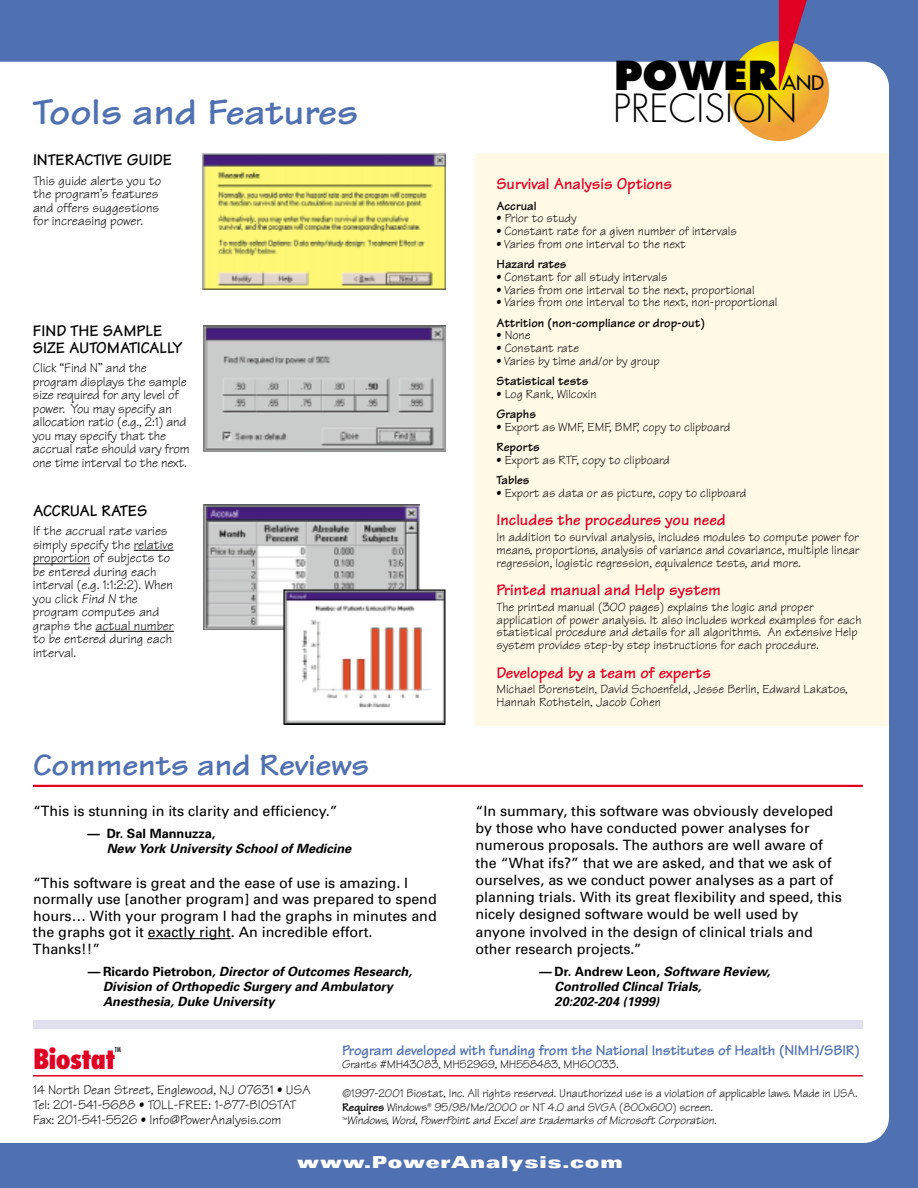
<style>
.page{position:relative;width:918px;height:1188px;background:#5071b1}
.page>*{position:absolute;margin:0;border:0;box-sizing:border-box;transform-origin:0 0}
.t1{font:800 38.85px "Futura";color:#000}
.t2{font:300 37.8px "Futura";color:#000}
.t3{font:700 37.5px "Tekton";color:#5071b1;scale:1.1 1}
.t4{font:700 31.5px "Tekton";letter-spacing:-.005em;color:#5071b1;scale:1.1 1}
.t5{font:800 condensed 27px "Futura";letter-spacing:-.035em;color:#e00024}
.t6{font:700 16.5px "Tekton";color:#e00024}
.t7{font:700 16.5px/16.5px "Tekton";color:#000}
.t8{font:900 expanded 16.5px "Univers";letter-spacing:.05em;color:#fff}
.t9{font:700 15px "Tekton";letter-spacing:-.01em;color:#5071b1}
.t10{font:14.25px/17.2px "Univers";color:#000}
.t11{font:13.5px/13.5px "Tekton";color:#000}
.t12{font:12.75px/12.8px "Tekton";color:#000}
.t13{font:italic 700 12.75px/15px "Univers";color:#000}
.t14{font:700 12.75px "Tekton";color:#000}
.t15{font:700 12.75px "Univers";color:#000}
.t16{font:12px/13.5px "Tekton";letter-spacing:-.01em;color:#000}
.t17{font:condensed 6.75px "Futura";color:#000}
.s1{font-weight:400;font-size:19.5px}
.s2{font-style:italic}
.s3{font-style:normal}
.s4{font-weight:700}
</style>
<div class="page">
<div style="left:0;top:62px;width:889px;height:1081px;background:#fff"></div>
<div style="left:33px;top:1020px;width:830px;height:9px;background:#e0e0ee"></div>
<img style="left:729px;top:41px;width:100px;height:100px">
<svg style="left:779px;top:0;width:34px;height:91px"></svg>
<img style="left:202px;top:153px;width:243px;height:136px">
<img style="left:204px;top:326px;width:242px;height:126px">
<div style="left:476px;top:153px;width:413px;height:573px;background:#fff9e6"></div>
<hr style="left:138px;top:550px;width:30px;height:1px;background:#000">
<svg style="left:33px;top:563px;width:57px;height:1px"></svg>
<hr style="left:96px;top:631px;width:78px;height:1px;background:#000">
<hr style="left:33px;top:1075px;width:830px;height:2px;background:#e00024">
<hr style="left:33px;top:785px;width:830px;height:2px;background:#e00024">
<hr style="left:148px;top:938px;width:83px;height:1px;background:#000">
<img style="left:203px;top:504px;width:216px;height:126px">
<img style="left:285px;top:591px;width:159px;height:132px">
<div style="left:283px;top:589px;width:163px;height:136px;border:1px solid #000"></div>
<h1 class="t1" style="left:614px;top:59px;width:211px">POWER <span class="s1">AND</span></h1>
<h3 class="t3" style="left:33px;top:99px;width:297px">Tools and Features</h3>
<h2 class="t2" style="left:613px;top:91px;width:185px">PRECISION</h2>
<p class="t7" style="left:33px;top:154px;width:141px">INTERACTIVE GUIDE</p>
<p class="t11" style="left:33px;top:176px;width:130px">This guide alerts you to the program’s features and offers suggestions for increasing power.</p>
<p class="t7" style="left:33px;top:325px;width:151px">FIND THE SAMPLE<br>SIZE AUTOMATICALLY</p>
<p class="t11" style="left:33px;top:363px;width:158px">Click “Find N” and the program displays the sample size required for any level of power. You may specify an allocation ratio (e.g., 2:1) and you may specify that the accrual rate should vary from one time interval to the next.</p>
<p class="t7" style="left:33px;top:505px;width:116px">ACCRUAL RATES</p>
<p class="t11" style="left:33px;top:526px;width:142px">If the accrual rate varies simply specify the relative proportion of subjects to be entered during each interval (e.g. 1:1:2:2). When you click <span class="s2">Find N</span> the program computes and graphs the actual number to be entered during each interval.</p>
<h3 class="t4" style="left:33px;top:754px;width:307px">Comments and Reviews</h3>
<p class="t10" style="left:33px;top:803px;width:306px">“This is stunning in its clarity and efficiency.”</p>
<p class="t15" style="left:87px;top:829px;width:130px">— Dr. Sal Mannuzza,</p>
<p class="t13" style="left:107px;top:842px;width:246px">New York University School of Medicine</p>
<p class="t10" style="left:33px;top:876px;width:405px;line-height:16.5px">“This software is great and the ease of use is amazing. I normally use [another program] and was prepared to spend hours… With your program I had the graphs in minutes and the graphs got it exactly right. An incredible effort.<br>Thanks!!”</p>
<p class="t13" style="left:103px;top:965px;width:310px;text-indent:-16px">— <span class="s3">Ricardo Pietrobon</span>, Director of Outcomes Research,<br>Division of Orthopedic Surgery and Ambulatory<br>Anesthesia, Duke University</p>
<p class="t6" style="left:496px;top:178px;width:177px">Survival Analysis Options</p>
<p class="t14" style="left:496px;top:201px;width:42px">Accrual</p>
<p class="t12" style="left:496px;top:214px;width:82px">• Prior to study</p>
<p class="t12" style="left:496px;top:227px;width:242px">• Constant rate for a given number of intervals</p>
<p class="t12" style="left:496px;top:239px;width:191px">• Varies from one interval to the next</p>
<p class="t14" style="left:496px;top:260px;width:71px">Hazard rates</p>
<p class="t12" style="left:496px;top:272px;width:172px">• Constant for all study intervals</p>
<p class="t12" style="left:496px;top:285px;width:260px">• Varies from one interval to the next, proportional</p>
<p class="t12" style="left:496px;top:298px;width:282px">• Varies from one interval to the next, non-proportional</p>
<p class="t14" style="left:496px;top:318px;width:210px">Attrition (non-compliance or drop-out)</p>
<p class="t12" style="left:496px;top:331px;width:35px">• None</p>
<p class="t12" style="left:496px;top:344px;width:84px">• Constant rate</p>
<p class="t12" style="left:496px;top:356px;width:165px">• Varies by time and/or by group</p>
<p class="t14" style="left:496px;top:377px;width:94px">Statistical tests</p>
<p class="t12" style="left:496px;top:389px;width:102px">• Log Rank, Wilcoxin</p>
<p class="t14" style="left:496px;top:410px;width:41px">Graphs</p>
<p class="t12" style="left:496px;top:422px;width:235px">• Export as WMF, EMF, BMP, copy to clipboard</p>
<p class="t14" style="left:496px;top:443px;width:45px">Reports</p>
<p class="t12" style="left:496px;top:455px;width:175px">• Export as RTF, copy to clipboard</p>
<p class="t14" style="left:496px;top:476px;width:35px">Tables</p>
<p class="t12" style="left:496px;top:488px;width:251px">• Export as data or as picture, copy to clipboard</p>
<p class="t6" style="left:496px;top:514px;width:231px">Includes the procedures you need</p>
<p class="t12" style="left:496px;top:533px;width:365px;text-align:justify">In addition to survival analysis, includes modules to compute power for means, proportions, analysis of variance and covariance, multiple linear regression, logistic regression, equivalence tests, and more.</p>
<p class="t6" style="left:496px;top:584px;width:226px">Printed manual and Help system</p>
<p class="t12" style="left:496px;top:602px;width:366px">The printed manual (300 pages) explains the logic and proper application of power analysis. It also includes worked examples for each statistical procedure and details for all algorithms. An extensive Help system provides step-by step instructions for each procedure.</p>
<p class="t6" style="left:496px;top:667px;width:216px">Developed by a team of experts</p>
<p class="t12" style="left:496px;top:685px;width:353px">Michael Borenstein, David Schoenfeld, Jesse Berlin, Edward Lakatos,<br>Hannah Rothstein, Jacob Cohen</p>
<p class="t10" style="left:476px;top:803px;width:368px">“In summary, this software was obviously developed by those who have conducted power analyses for numerous proposals. The authors are well aware of the “What ifs?” that we are asked, and that we ask of ourselves, as we conduct power analyses as a part of planning trials. With its great flexibility and speed, this nicely designed software would be well used by anyone involved in the design of clinical trials and other research projects.”</p>
<p class="t13" style="left:555px;top:965px;width:217px;text-indent:-16px">— <span class="s3">Dr. Andrew Leon,</span> Software Review,<br>Controlled Clincal Trials,<br>20:202-204 (1999)</p>
<p class="t9" style="left:342px;top:1045px;width:519px">Program developed with funding from the National Institutes of Health (NIMH/SBIR)</p>
<p class="t16" style="left:342px;top:1059px;width:278px">Grants #MH43083, MH52969, MH558483, MH60033.</p>
<p class="t16" style="left:342px;top:1089px;width:517px">©1997-2001 Biostat, Inc. All rights reserved. Unauthorized use is a violation of applicable laws. Made in USA.<br><span class="s4">Requires</span> Windows<sup>®</sup> 95/98/Me/2000 or NT 4.0 and SVGA (800x600) screen.<br><sup>™</sup><span class="s2">Windows, Word, PowerPoint and Excel are trademarks of Microsoft Corporation.</span></p>
<h3 class="t5" style="left:33px;top:1047px;width:84px">Biostat</h3>
<p class="t17" style="left:115px;top:1047px;width:7px">TM</p>
<p class="t11" style="left:33px;top:1084px;width:279px;line-height:15px">14 North Dean Street, Englewood, NJ 07631 • USA<br>Tel: 201-541-5688 • TOLL-FREE: 1-877-BIOSTAT<br>Fax: 201-541-5526 • Info@PowerAnalysis.com</p>
<p class="t8" style="left:297px;top:1156px;width:327px">www.PowerAnalysis.com</p>
</div>
